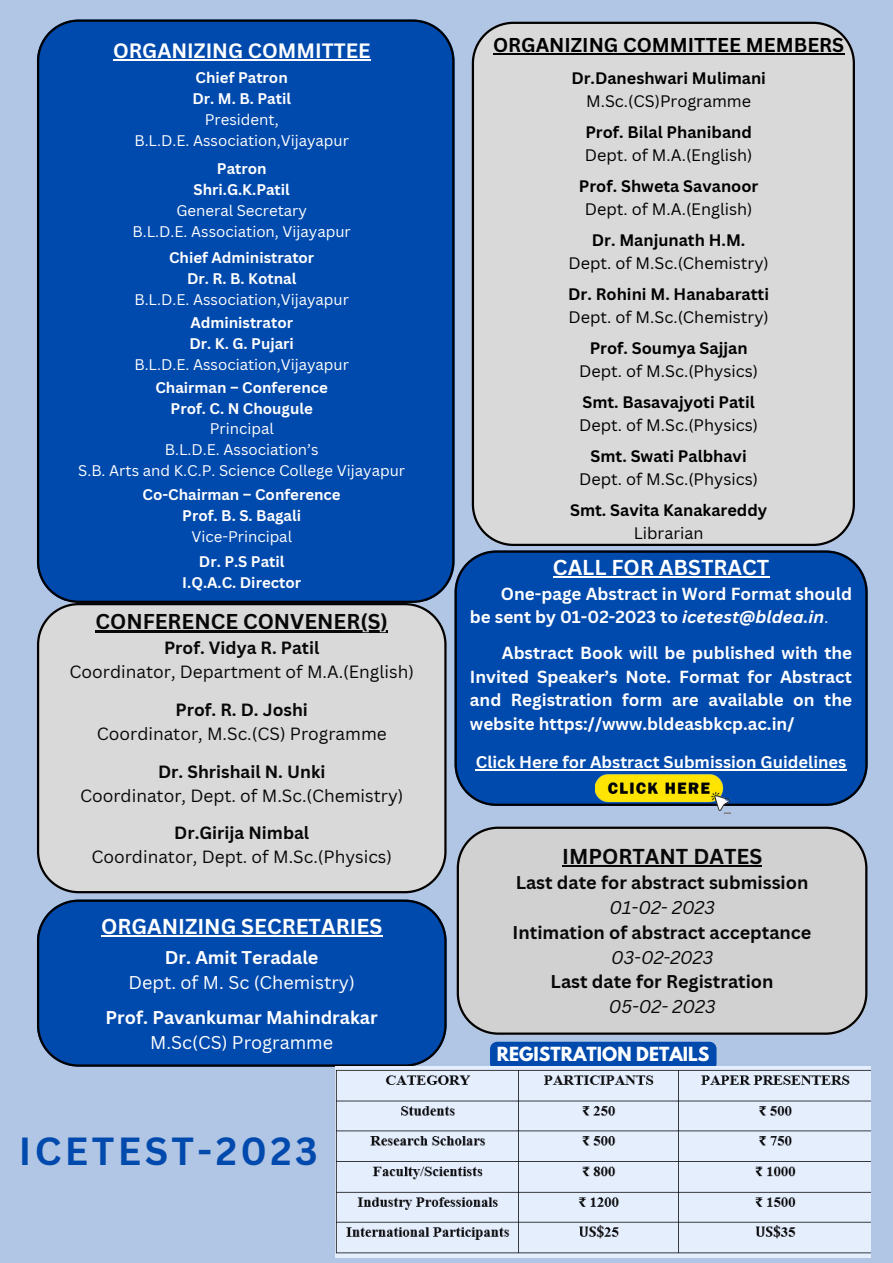
<style>
.page{position:relative;width:893px;height:1263px;background:#b1c5e4}
.page>*{position:absolute;margin:0;border:0;box-sizing:border-box;transform-origin:0 0}
.t1{font:700 38.17px "Canva Sans";letter-spacing:.09em;color:#004aad}
.t2{font:700 21px "Canva Sans";color:#fff}
.t3{font:700 21px "Canva Sans";color:#080808}
.t4{font:700 20.85px "Canva Sans";color:#080808}
.t5{font:700 20.25px "Canva Sans";color:#fff}
.t6{font:700 19.5px "Canva Sans";color:#000}
.t7{font:700 18px "Canva Sans";color:#080808}
.t8{font:700 18px "Canva Sans";color:#fff}
.t9{font:18px "Canva Sans";color:#fff}
.t10{font:italic 18px "Canva Sans";color:#080808}
.t11{font:17.25px "Canva Sans";color:#080808}
.t12{font:700 17.25px "Canva Sans";color:#080808}
.t13{font:700 17.25px "League Spartan";color:#fff}
.t14{font:700 17.02px/23.6px "Canva Sans";color:#fff}
.t15{font:700 16.5px "Canva Sans";color:#fff}
.t16{font:16.2px "Canva Sans";color:#000}
.t17{font:700 16.2px "Canva Sans";color:#000}
.t18{font:15px/20.9px "Canva Sans";color:#fff;text-align:center}
.t19{font:700 15px/20.9px "Canva Sans";color:#fff;text-align:center}
.s1{font-style:italic}
.s2{font-weight:400}
</style>
<div class="page">
<div style="left:37px;top:20px;width:417px;height:583px;background:#004aad"></div>
<div style="left:472px;top:22px;width:383px;height:524px;background:#d9d9d9"></div>
<div style="left:454px;top:550px;width:413px;height:256px;background:#004aad"></div>
<div style="left:37px;top:603px;width:409px;height:290px;background:#d9d9d9"></div>
<div style="left:490px;top:1042px;width:226px;height:24px;background:#004aad"></div>
<div style="left:37px;top:899px;width:409px;height:168px;background:#004aad"></div>
<hr style="left:101px;top:935px;width:281px;height:1px;background:#fff">
<img style="left:335px;top:1066px;width:535px;height:192px">
<div style="left:457px;top:826px;width:410px;height:209px;background:#d1d1d1"></div>
<hr style="left:562px;top:865px;width:200px;height:2px;background:#080808">
<img style="left:596px;top:772px;width:134px;height:41px">
<hr style="left:113px;top:59px;width:257px;height:2px;background:#fff">
<hr style="left:95px;top:630px;width:293px;height:2px;background:#080808">
<hr style="left:493px;top:53px;width:351px;height:1px;background:#000">
<hr style="left:553px;top:576px;width:216px;height:2px;background:#fff">
<hr style="left:476px;top:769px;width:114px;height:1px;background:#fff">
<hr style="left:590px;top:769px;width:256px;height:1px;background:#fff">
<h3 class="t5" style="left:113px;top:37px;width:259px">ORGANIZING COMMITTEE</h3>
<p class="t19" style="left:192px;top:67px;width:100px;text-align:left">Chief Patron<br>Dr. M. B. Patil</p>
<p class="t18" style="left:134px;top:109px;width:216px">President,<br>B.L.D.E. Association,Vijayapur</p>
<p class="t19" style="left:193px;top:158px;width:98px">Patron<br>Shri.G.K.Patil</p>
<p class="t18" style="left:133px;top:200px;width:220px">General Secretary<br>B.L.D.E. Association, Vijayapur</p>
<p class="t19" style="left:169px;top:247px;width:147px">Chief Administrator<br>Dr. R. B. Kotnal</p>
<p class="t18" style="left:134px;top:289px;width:216px">B.L.D.E. Association,Vijayapur</p>
<p class="t19" style="left:189px;top:311px;width:106px;text-align:left">Administrator<br>Dr. K. G. Pujari</p>
<p class="t18" style="left:134px;top:353px;width:216px">B.L.D.E. Association,Vijayapur</p>
<p class="t19" style="left:155px;top:376px;width:174px">Chairman – Conference<br>Prof. C. N Chougule</p>
<p class="t18" style="left:78px;top:418px;width:328px">Principal<br>B.L.D.E. Association’s<br>S.B. Arts and K.C.P. Science College Vijayapur</p>
<p class="t19" style="left:143px;top:484px;width:200px">Co-Chairman – Conference<br>Prof. B. S. Bagali</p>
<p class="t18" style="left:191px;top:526px;width:102px">Vice-Principal</p>
<p class="t19" style="left:182px;top:551px;width:120px">Dr. P.S Patil<br>I.Q.A.C. Director</p>
<h3 class="t4" style="left:95px;top:607px;width:294px">CONFERENCE CONVENER(S)</h3>
<p class="t12" style="left:164px;top:636px;width:157px">Prof. Vidya R. Patil</p>
<p class="t11" style="left:70px;top:660px;width:346px">Coordinator, Department of M.A.(English)</p>
<p class="t12" style="left:176px;top:697px;width:134px">Prof. R. D. Joshi</p>
<p class="t11" style="left:97px;top:721px;width:291px">Coordinator, M.Sc.(CS) Programme</p>
<p class="t12" style="left:158px;top:759px;width:169px">Dr. Shrishail N. Unki</p>
<p class="t11" style="left:80px;top:783px;width:325px">Coordinator, Dept. of M.Sc.(Chemistry)</p>
<p class="t12" style="left:174px;top:821px;width:136px">Dr.Girija Nimbal</p>
<p class="t11" style="left:91px;top:845px;width:302px">Coordinator, Dept. of M.Sc.(Physics)</p>
<h2 class="t2" style="left:101px;top:911px;width:283px">ORGANIZING SECRETARIES</h2>
<p class="t8" style="left:165px;top:945px;width:155px">Dr. Amit Teradale</p>
<p class="t9" style="left:128px;top:970px;width:228px">Dept. of M. Sc (Chemistry)</p>
<p class="t8" style="left:106px;top:1004px;width:273px">Prof. Pavankumar Mahindrakar</p>
<p class="t9" style="left:150px;top:1029px;width:184px">M.Sc(CS) Programme</p>
<h1 class="t1" style="left:19px;top:1124px;width:300px">ICETEST-2023</h1>
<h3 class="t6" style="left:493px;top:31px;width:353px">ORGANIZING COMMITTEE MEMBERS</h3>
<p class="t17" style="left:571px;top:67px;width:196px">Dr.Daneshwari Mulimani</p>
<p class="t16" style="left:586px;top:90px;width:166px">M.Sc.(CS)Programme</p>
<p class="t17" style="left:585px;top:121px;width:168px">Prof. Bilal Phaniband</p>
<p class="t16" style="left:585px;top:144px;width:169px">Dept. of M.A.(English)</p>
<p class="t17" style="left:579px;top:175px;width:181px">Prof. Shweta Savanoor</p>
<p class="t16" style="left:585px;top:198px;width:169px">Dept. of M.A.(English)</p>
<p class="t17" style="left:592px;top:229px;width:155px">Dr. Manjunath H.M.</p>
<p class="t16" style="left:568px;top:252px;width:202px">Dept. of M.Sc.(Chemistry)</p>
<p class="t17" style="left:568px;top:283px;width:202px">Dr. Rohini M. Hanabaratti</p>
<p class="t16" style="left:568px;top:306px;width:202px">Dept. of M.Sc.(Chemistry)</p>
<p class="t17" style="left:590px;top:337px;width:159px">Prof. Soumya Sajjan</p>
<p class="t16" style="left:579px;top:360px;width:181px">Dept. of M.Sc.(Physics)</p>
<p class="t17" style="left:582px;top:391px;width:174px">Smt. Basavajyoti Patil</p>
<p class="t16" style="left:579px;top:414px;width:181px">Dept. of M.Sc.(Physics)</p>
<p class="t17" style="left:590px;top:445px;width:158px">Smt. Swati Palbhavi</p>
<p class="t16" style="left:579px;top:468px;width:181px">Dept. of M.Sc.(Physics)</p>
<p class="t17" style="left:570px;top:499px;width:199px">Smt. Savita Kanakareddy</p>
<p class="t16" style="left:634px;top:522px;width:71px">Librarian</p>
<h2 class="t2" style="left:553px;top:553px;width:218px">CALL FOR ABSTRACT</h2>
<p class="t14" style="left:470px;top:581px;width:384px;text-indent:31px">One-page Abstract in Word Format should be sent by 01-02-2023 to <span class="s1">icetest@bldea.in</span><span class="s2">.</span></p>
<p class="t14" style="left:470px;top:640px;width:384px;text-align:justify;text-indent:32px">Abstract Book will be published with the Invited Speaker’s Note. Format for Abstract and Registration form are available on the website https://www.bldeasbkcp.ac.in/</p>
<p class="t15" style="left:476px;top:750px;width:372px">Click Here for Abstract Submission Guidelines</p>
<h2 class="t3" style="left:562px;top:842px;width:201px">IMPORTANT DATES</h2>
<p class="t7" style="left:515px;top:870px;width:294px">Last date for abstract submission</p>
<p class="t10" style="left:609px;top:895px;width:107px">01-02- 2023</p>
<p class="t7" style="left:512px;top:920px;width:300px">Intimation of abstract acceptance</p>
<p class="t10" style="left:611px;top:944px;width:103px">03-02-2023</p>
<p class="t7" style="left:550px;top:969px;width:224px">Last date for Registration</p>
<p class="t10" style="left:609px;top:994px;width:108px">05-02- 2023</p>
<p class="t13" style="left:497px;top:1045px;width:214px">REGISTRATION DETAILS</p>
</div>
